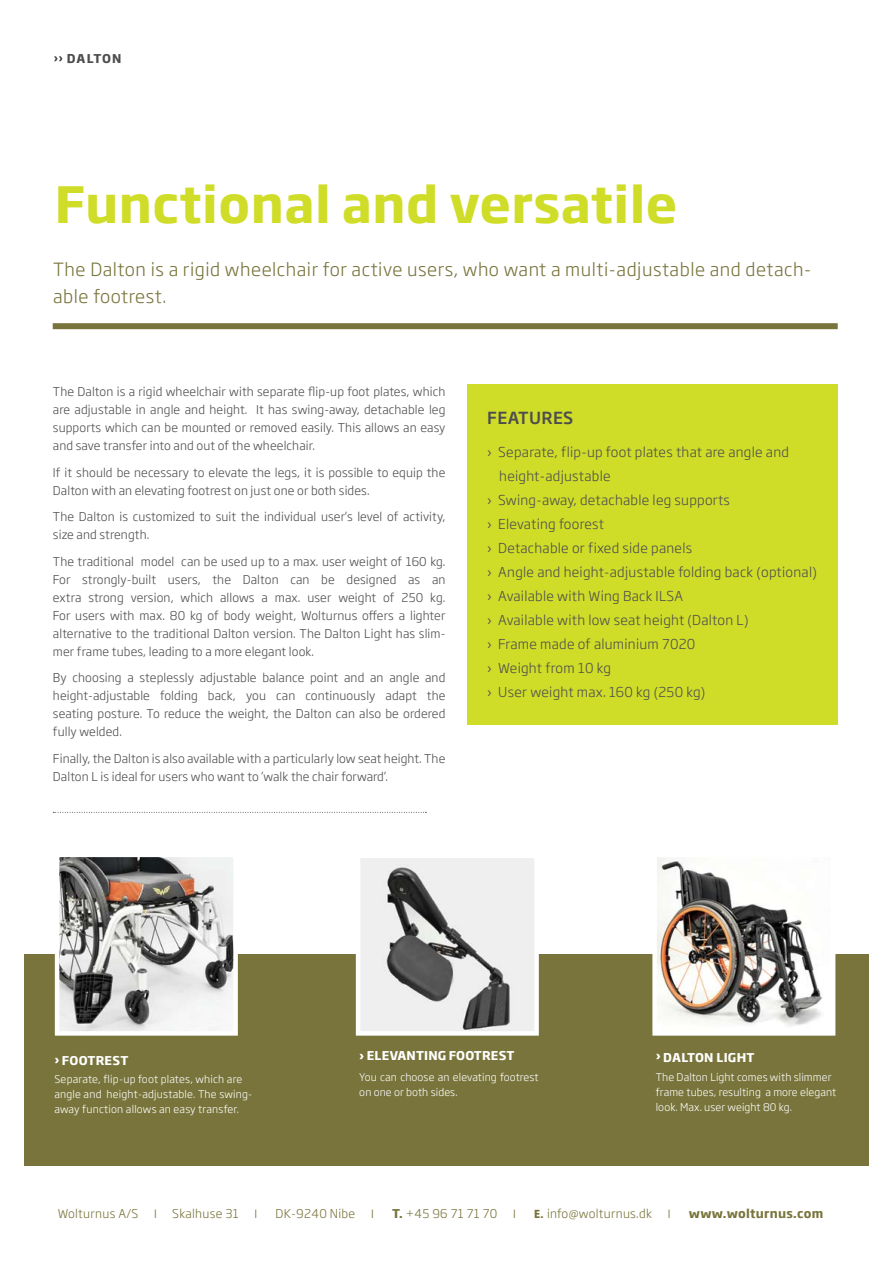
<style>
.page{position:relative;width:893px;height:1263px;background:#fff}
.page>*{position:absolute;margin:0;border:0;box-sizing:border-box;transform-origin:0 0}
.t1{font:700 49.5px "Soho Gothic Pro";letter-spacing:.01em;color:#d0dd28}
.t2{font:300 18px/27px "Soho Gothic Pro";letter-spacing:.03em;color:#78743b}
.t3{font:500 16.5px "Soho Gothic Pro";letter-spacing:.02em;color:#4d4d4f}
.t4{font:300 13.5px "Soho Gothic Pro";letter-spacing:.02em;color:#4d4d4f}
.t5{font:300 12px/18px "Soho Gothic Pro";letter-spacing:.01em;color:#4d4d4f;text-align:justify}
.t6{font:300 12px "Soho Gothic Pro";letter-spacing:.025em;color:#78743b}
.t7{font:700 12px "Soho Gothic Pro";letter-spacing:.015em;color:#fff}
.t8{font:700 12px "Soho Gothic Pro";letter-spacing:.025em;color:#78743b}
.t9{font:700 12px "Soho Gothic Pro";color:#4d4d4f}
.t10{font:12px "Geogrotesque";color:#78743b}
.t11{font:300 10.5px/15px "Soho Gothic Pro";letter-spacing:.01em;color:#fff}
.s1{font-weight:700}
.s2{font-family:"Geogrotesque";font-weight:700}
</style>
<div class="page">
<div style="left:24px;top:955px;width:845px;height:211px;background:#78743b"></div>
<div style="left:467px;top:385px;width:371px;height:340px;background:#d0dd28"></div>
<div style="left:53px;top:323px;width:785px;height:6px;background:#78743b"></div>
<svg style="left:53px;top:812px;width:373px;height:1px"></svg>
<svg style="left:54px;top:56px;width:9px;height:5px"></svg>
<svg style="left:53px;top:857px;width:187px;height:179px;background:#b1afac"></svg>
<svg style="left:354px;top:858px;width:187px;height:178px"></svg>
<svg style="left:650px;top:857px;width:188px;height:179px"></svg>
<p class="t9" style="left:67px;top:49px;width:20px">Dalton</p>
<h1 class="t1" style="left:55px;top:166px;width:624px">Functional and versatile</h1>
<h2 class="t2" style="left:53px;top:254px;width:759px">The Dalton is a rigid wheelchair for active users, who want a multi-adjustable and detach&shy;able footrest.</h2>
<p class="t5" style="left:53px;top:382px;width:394px">The Dalton is a rigid wheelchair with separate flip-up foot plates, which are adjustable in angle and height. It has swing-away, detachable leg supports which can be mounted or removed easily. This allows an easy and save transfer into and out of the wheelchair.</p>
<p class="t5" style="left:53px;top:462px;width:394px">If it should be necessary to elevate the legs, it is possible to equip the<br>Dalton with an elevating footrest on just one or both sides.</p>
<p class="t5" style="left:53px;top:507px;width:394px">The Dalton is customized to suit the individual user’s level of activity, size and strength.</p>
<p class="t5" style="left:53px;top:551px;width:394px">The traditional model can be used up to a max. user weight of 160 kg.<br>For strongly-built users, the Dalton can be designed as an extra strong version, which allows a max. user weight of 250 kg.<br>For users with max. 80 kg of body weight, Wolturnus offers a lighter alternative to the traditional Dalton version. The Dalton Light has slim&shy;mer frame tubes, leading to a more elegant look.</p>
<p class="t5" style="left:53px;top:668px;width:394px">By choosing a steplessly adjustable balance point and an angle and height-adjustable folding back, you can continuously adapt the seating posture. To reduce the weight, the Dalton can also be ordered fully welded.</p>
<p class="t5" style="left:53px;top:749px;width:394px">Finally, the Dalton is also available with a particularly low seat height. The<br>Dalton L is ideal for users who want to ’walk the chair forward’.</p>
<h3 class="t3" style="left:487px;top:405px;width:88px">FEATURES</h3>
<p class="t4" style="left:487px;top:441px;width:303px">› Separate, flip-up foot plates that are angle and</p>
<p class="t4" style="left:499px;top:465px;width:113px">height-adjustable</p>
<p class="t4" style="left:487px;top:489px;width:244px">› Swing-away, detachable leg supports</p>
<p class="t4" style="left:487px;top:513px;width:118px">› Elevating foorest</p>
<p class="t4" style="left:487px;top:537px;width:206px">› Detachable or fixed side panels</p>
<p class="t4" style="left:487px;top:561px;width:331px">› Angle and height-adjustable folding back (optional)</p>
<p class="t4" style="left:487px;top:585px;width:197px">› Available with Wing Back ILSA</p>
<p class="t4" style="left:487px;top:609px;width:263px">› Available with low seat height (Dalton L)</p>
<p class="t4" style="left:487px;top:633px;width:210px">› Frame made of aluminium 7020</p>
<p class="t4" style="left:487px;top:657px;width:125px">› Weight from 10 kg</p>
<p class="t4" style="left:487px;top:681px;width:219px">› User weight max. 160 kg (250 kg)</p>
<p class="t7" style="left:54px;top:1051px;width:76px">› FOOTREST</p>
<p class="t11" style="left:54px;top:1071px;width:200px">Separate, flip-up foot plates, which are angle and height-adjustable. The swing&shy;away function allows an easy transfer.</p>
<p class="t7" style="left:359px;top:1046px;width:157px">› ELEVANTING FOOTREST</p>
<p class="t11" style="left:359px;top:1069px;width:181px">You can choose an elevating footrest on one or both sides.</p>
<p class="t7" style="left:656px;top:1048px;width:100px">› DALTON LIGHT</p>
<p class="t11" style="left:656px;top:1069px;width:182px">The Dalton Light comes with slimmer frame tubes, resulting a more elegant look. Max. user weight 80 kg.</p>
<p class="t6" style="left:58px;top:1205px;width:82px">Wolturnus A/S</p>
<p class="t10" style="left:154px;top:1207px;width:4px">l</p>
<p class="t6" style="left:172px;top:1205px;width:68px">Skalhuse 31</p>
<p class="t10" style="left:255px;top:1207px;width:4px">l</p>
<p class="t6" style="left:276px;top:1205px;width:81px">DK-9240 Nibe</p>
<p class="t10" style="left:371px;top:1207px;width:4px">l</p>
<p class="t6" style="left:392px;top:1205px;width:107px"><span class="s1">T.</span> +45 96 71 71 70</p>
<p class="t10" style="left:513px;top:1207px;width:4px">l</p>
<p class="t6" style="left:534px;top:1205px;width:119px"><span class="s2">E.</span> info@wolturnus.dk</p>
<p class="t10" style="left:668px;top:1207px;width:4px">l</p>
<p class="t8" style="left:689px;top:1204px;width:136px">www.wolturnus.com</p>
</div>
